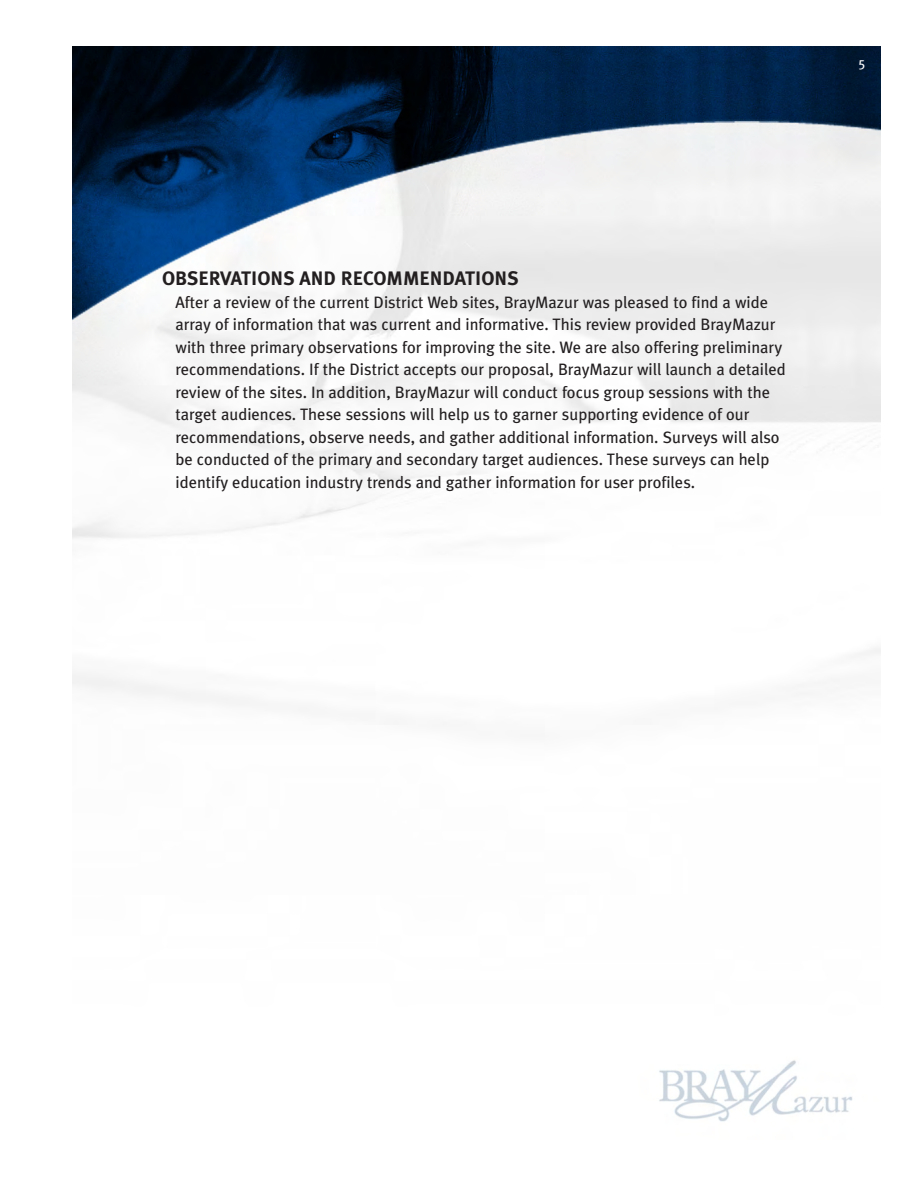
<style>
.page{position:relative;width:918px;height:1188px;background:#fff}
.page>*{position:absolute;margin:0;border:0;box-sizing:border-box;transform-origin:0 0}
.t1{font:700 19.5px "Meta Plus";color:#231f20}
.t2{font:16.5px/22.5px "Meta Plus";color:#231f20}
.t3{font:13.5px "Meta Plus";color:#fff}
</style>
<div class="page">
<img style="left:73px;top:47px;width:807px;height:1075px">
<p class="t3" style="left:859px;top:54px;width:9px">5</p>
<p class="t1" style="left:162px;top:267px;width:358px">OBSERVATIONS AND RECOMMENDATIONS</p>
<p class="t2" style="left:176px;top:291px;width:612px">After a review of the current District Web sites, BrayMazur was pleased to find a wide array of information that was current and informative. This review provided BrayMazur with three primary observations for improving the site. We are also offering preliminary recommendations. If the District accepts our proposal, BrayMazur will launch a detailed review of the sites. In addition, BrayMazur will conduct focus group sessions with the target audiences. These sessions will help us to garner supporting evidence of our recommendations, observe needs, and gather additional information. Surveys will also be conducted of the primary and secondary target audiences. These surveys can help identify education industry trends and gather information for user profiles.</p>
</div>
